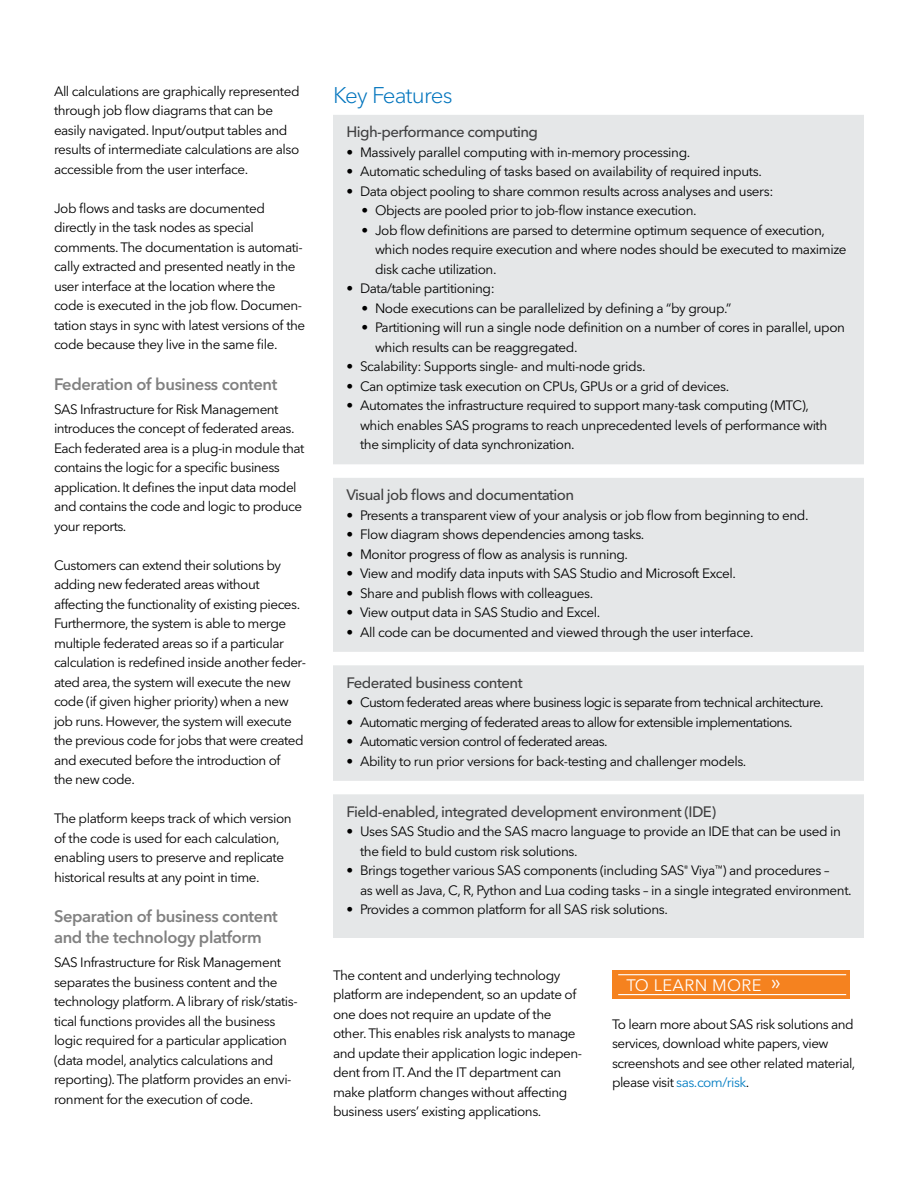
<style>
.page{position:relative;width:918px;height:1188px;background:#fff}
.page>*{position:absolute;margin:0;border:0;box-sizing:border-box;transform-origin:0 0}
.Subhead-1_Cobalt{font:300 22.5px "Avenir Next W1 G";letter-spacing:-.04em;color:#0074bd}
.Subhead-2_Slate{font:600 16.5px/21px "Avenir Next W1 G";letter-spacing:-.025em;color:#818181}
.Body{font:16.5px "Avenir Next W1 G";letter-spacing:.02em;color:#fff}
.Key_Feature_Headline{font:500 15px "Avenir Next W1 G";letter-spacing:-.04em;color:#404041}
.Body-2{font:13.5px/19.5px "Avenir Next W1 G";letter-spacing:-.035em;color:#000}
.Key_Feature_Bullets{font:13.5px/19.5px "Avenir Next W1 G";letter-spacing:-.03em;color:#000}
.Key_Feature_Bullet{font:13.5px/19.5px "Avenir Next W1 G";letter-spacing:-.03em;color:#000}
.Key_Feature_Bullet_L{font:13.5px/19.5px "Avenir Next W1 G";letter-spacing:-.03em;color:#000}
.Key_Feature_Bullets-2{font:13.5px "Avenir Next W1 G";letter-spacing:-.05em;color:#000}
.s1{font-size:21px}
.s2{color:#007cc2}
</style>
<div class="page">
<div style="left:333px;top:114px;width:531px;height:823px;background:#e5e7e8"></div>
<div style="left:333px;top:101px;width:531px;height:14px;background:#fff"></div>
<div style="left:333px;top:464px;width:531px;height:14px;background:#fff"></div>
<div style="left:333px;top:652px;width:531px;height:13px;background:#fff"></div>
<div style="left:333px;top:781px;width:531px;height:13px;background:#fff"></div>
<div style="left:612px;top:970px;width:238px;height:28px;background:#f5821f"></div>
<hr style="left:618px;top:994px;width:228px;height:1px;background:#fff">
<hr style="left:618px;top:974px;width:228px;height:1px;background:#fff">
<p class="Body-2" style="left:54px;top:81px;width:247px">All calculations are graphically represented through job flow diagrams that can be easily navigated. Input/output tables and results of intermediate calculations are also accessible from the user interface.</p>
<p class="Body-2" style="left:54px;top:198px;width:253px">Job flows and tasks are documented directly in the task nodes as special comments. The documentation is automati&shy;cally extracted and presented neatly in the user interface at the location where the code is executed in the job flow. Documen&shy;tation stays in sync with latest versions of the code because they live in the same file.</p>
<p class="Subhead-2_Slate" style="left:54px;top:373px;width:225px">Federation of business content</p>
<p class="Body-2" style="left:54px;top:399px;width:252px">SAS Infrastructure for Risk Management introduces the concept of federated areas.<br>Each federated area is a plug-in module that contains the logic for a specific business application. It defines the input data model and contains the code and logic to produce your reports.</p>
<p class="Body-2" style="left:54px;top:555px;width:254px">Customers can extend their solutions by adding new federated areas without affecting the functionality of existing pieces.<br>Furthermore, the system is able to merge multiple federated areas so if a particular calculation is redefined inside another feder&shy;ated area, the system will execute the new code (if given higher priority) when a new job runs. However, the system will execute the previous code for jobs that were created and executed before the introduction of<br>the new code.</p>
<p class="Body-2" style="left:54px;top:809px;width:239px">The platform keeps track of which version of the code is used for each calculation, enabling users to preserve and replicate historical results at any point in time.</p>
<p class="Subhead-2_Slate" style="left:54px;top:906px;width:225px">Separation of business content and the technology platform</p>
<p class="Body-2" style="left:54px;top:953px;width:245px">SAS Infrastructure for Risk Management separates the business content and the technology platform. A library of risk/statis&shy;tical functions provides all the business logic required for a particular application (data model, analytics calculations and reporting). The platform provides an envi&shy;ronment for the execution of code.</p>
<p class="Subhead-1_Cobalt" style="left:333px;top:81px;width:121px">Key Features</p>
<p class="Key_Feature_Headline" style="left:346px;top:123px;width:193px">High-performance computing</p>
<p class="Key_Feature_Bullets" style="left:346px;top:142px;width:345px">• Massively parallel computing with in-memory processing.</p>
<p class="Key_Feature_Bullets" style="left:346px;top:162px;width:417px">• Automatic scheduling of tasks based on availability of required inputs.</p>
<p class="Key_Feature_Bullets" style="left:346px;top:181px;width:428px">• Data object pooling to share common results across analyses and users:</p>
<p class="Key_Feature_Bullet" style="left:362px;top:201px;width:337px">• Objects are pooled prior to job-flow instance execution.</p>
<p class="Key_Feature_Bullet" style="left:375px;top:220px;width:473px;text-indent:-14px">• Job flow definitions are parsed to determine optimum sequence of execution, which nodes require execution and where nodes should be executed to maximize disk cache utilization.</p>
<p class="Key_Feature_Bullets" style="left:346px;top:279px;width:150px">• Data/table partitioning:</p>
<p class="Key_Feature_Bullet" style="left:362px;top:298px;width:371px">• Node executions can be parallelized by defining a “by group.”</p>
<p class="Key_Feature_Bullet" style="left:375px;top:318px;width:472px;text-indent:-14px">• Partitioning will run a single node definition on a number of cores in parallel, upon which results can be reaggregated.</p>
<p class="Key_Feature_Bullets" style="left:346px;top:357px;width:301px">• Scalability: Supports single- and multi-node grids.</p>
<p class="Key_Feature_Bullets" style="left:346px;top:376px;width:384px">• Can optimize task execution on CPUs, GPUs or a grid of devices.</p>
<p class="Key_Feature_Bullet_L" style="left:360px;top:396px;width:469px;text-indent:-14px">• Automates the infrastructure required to support many-task computing (MTC), which enables SAS programs to reach unprecedented levels of performance with the simplicity of data synchronization.</p>
<p class="Key_Feature_Headline" style="left:346px;top:486px;width:229px">Visual job flows and documentation</p>
<p class="Key_Feature_Bullets" style="left:346px;top:505px;width:464px">• Presents a transparent view of your analysis or job flow from beginning to end.</p>
<p class="Key_Feature_Bullets" style="left:346px;top:525px;width:299px">• Flow diagram shows dependencies among tasks.</p>
<p class="Key_Feature_Bullets" style="left:346px;top:544px;width:283px">• Monitor progress of flow as analysis is running.</p>
<p class="Key_Feature_Bullets" style="left:346px;top:564px;width:391px">• View and modify data inputs with SAS Studio and Microsoft Excel.</p>
<p class="Key_Feature_Bullets" style="left:346px;top:583px;width:248px">• Share and publish flows with colleagues.</p>
<p class="Key_Feature_Bullets" style="left:346px;top:603px;width:255px">• View output data in SAS Studio and Excel.</p>
<p class="Key_Feature_Bullet_L" style="left:346px;top:622px;width:409px">• All code can be documented and viewed through the user interface.</p>
<p class="Key_Feature_Headline" style="left:346px;top:674px;width:178px">Federated business content</p>
<p class="Key_Feature_Bullets-2" style="left:346px;top:695px;width:479px">• Custom federated areas where business logic is separate from technical architecture.</p>
<p class="Key_Feature_Bullets-2" style="left:346px;top:714px;width:448px">• Automatic merging of federated areas to allow for extensible implementations.</p>
<p class="Key_Feature_Bullets-2" style="left:346px;top:734px;width:263px">• Automatic version control of federated areas.</p>
<p class="Key_Feature_Bullet_L" style="left:346px;top:751px;width:401px">• Ability to run prior versions for back-testing and challenger models.</p>
<p class="Key_Feature_Headline" style="left:346px;top:803px;width:371px">Field-enabled, integrated development environment (IDE)</p>
<p class="Key_Feature_Bullets" style="left:360px;top:822px;width:483px;text-indent:-14px">• Uses SAS Studio and the SAS macro language to provide an IDE that can be used in the field to buld custom risk solutions.</p>
<p class="Key_Feature_Bullets" style="left:360px;top:861px;width:493px;text-indent:-14px">• Brings together various SAS components (including SAS<sup>®</sup> Viya<sup>™</sup>) and procedures –<br>as well as Java, C, R, Python and Lua coding tasks – in a single integrated environment.</p>
<p class="Key_Feature_Bullet_L" style="left:346px;top:900px;width:323px">• Provides a common platform for all SAS risk solutions.</p>
<p class="Body-2" style="left:333px;top:966px;width:251px">The content and underlying technology platform are independent, so an update of one does not require an update of the other. This enables risk analysts to manage and update their application logic indepen&shy;dent from IT. And the IT department can make platform changes without affecting business users’ existing applications.</p>
<p class="Body" style="left:627px;top:975px;width:156px">TO LEARN MORE <span class="s1">»</span></p>
<p class="Body-2" style="left:612px;top:1014px;width:245px">To learn more about SAS risk solutions and services, download white papers, view screenshots and see other related material, please visit <span class="s2">sas.com/risk</span>.</p>
</div>
